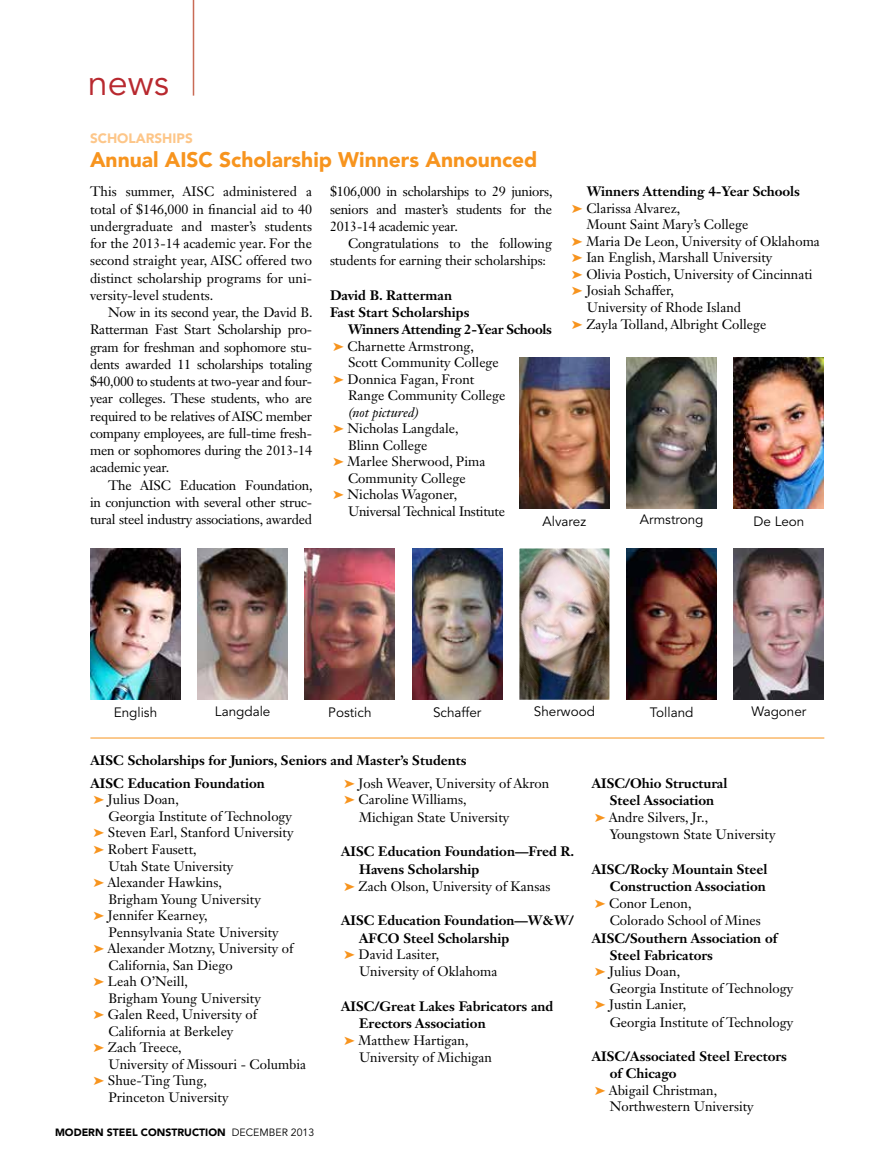
<style>
.page{position:relative;width:878px;height:1175px;background:#fff}
.page>*{position:absolute;margin:0;border:0;box-sizing:border-box;transform-origin:0 0}
.t1{font:36px "Avenir LT Std";color:#b8292f}
.t2{font:900 21px "Avenir LT Std";color:#f7941e}
.t3{font:13.5px/17.2px "Janson Text LT Std";color:#000;text-align:justify}
.t4{font:700 13.5px/16.5px "Janson Text LT Std";color:#000}
.t5{font:13.5px "Avenir LT Std";color:#000}
.t6{font:700 13.5px "Janson Text LT Std";letter-spacing:-.02em;color:#000}
.t7{font:13.5px "Janson Text LT Std";letter-spacing:-.02em;color:#000}
.t8{font:italic 13.5px "Janson Text LT Std";color:#000}
.t9{font:900 13.5px "Avenir LT Std";color:#fdc689}
.t10{font:900 10.5px "Avenir LT Std";color:#000}
.s1{color:#f7941e}
.s2{font-weight:400}
</style>
<div class="page">
<hr style="left:193px;top:0;width:1px;height:96px;background:#c96b56">
<img style="left:734px;top:548px;width:90px;height:151px">
<img style="left:519px;top:548px;width:90px;height:151px">
<img style="left:198px;top:548px;width:90px;height:151px">
<img style="left:90px;top:548px;width:90px;height:151px">
<img style="left:305px;top:548px;width:90px;height:151px">
<img style="left:626px;top:548px;width:90px;height:151px">
<img style="left:412px;top:548px;width:90px;height:151px">
<img style="left:626px;top:357px;width:90px;height:151px">
<img style="left:519px;top:357px;width:90px;height:151px">
<img style="left:734px;top:357px;width:90px;height:151px">
<hr style="left:90px;top:737px;width:734px;height:1px;background:#f7941e">
<h1 class="t1" style="left:88px;top:62px;width:83px">news</h1>
<p class="t9" style="left:90px;top:130px;width:104px">SCHOLARSHIPS</p>
<h2 class="t2" style="left:90px;top:147px;width:449px">Annual AISC Scholarship Winners Announced</h2>
<p class="t3" style="left:90px;top:183px;width:223px">This summer, AISC administered a total of $146,000 in financial aid to 40 undergraduate and master’s students for the 2013-14 academic year. For the second straight year, AISC offered two distinct scholarship programs for uni&shy;versity-level students.</p>
<p class="t3" style="left:90px;top:304px;width:224px;text-indent:18px">Now in its second year, the David B.<br>Ratterman Fast Start Scholarship pro&shy;gram for freshman and sophomore stu&shy;dents awarded 11 scholarships totaling $40,000 to students at two-year and four&shy;year colleges. These students, who are required to be relatives of AISC member company employees, are full-time fresh&shy;men or sophomores during the 2013-14 academic year.</p>
<p class="t3" style="left:90px;top:476px;width:224px;text-indent:18px">The AISC Education Foundation, in conjunction with several other struc&shy;tural steel industry associations, awarded</p>
<p class="t3" style="left:330px;top:183px;width:224px">$106,000 in scholarships to 29 juniors, seniors and master’s students for the 2013-14 academic year.</p>
<p class="t3" style="left:330px;top:235px;width:223px;text-indent:18px">Congratulations to the following students for earning their scholarships:</p>
<p class="t4" style="left:330px;top:287px;width:123px">David B. Ratterman</p>
<p class="t4" style="left:330px;top:304px;width:141px">Fast Start Scholarships</p>
<p class="t6" style="left:348px;top:321px;width:205px">Winners Attending 2-Year Schools</p>
<p class="t3" style="left:333px;top:337px;width:142px"><span class="s1">➤</span> Charnette Armstrong,</p>
<p class="t3" style="left:348px;top:354px;width:152px">Scott Community College</p>
<p class="t3" style="left:333px;top:370px;width:143px"><span class="s1">➤</span> Donnica Fagan, Front</p>
<p class="t3" style="left:348px;top:387px;width:159px">Range Community College</p>
<p class="t8" style="left:348px;top:404px;width:72px">(not pictured)</p>
<p class="t3" style="left:333px;top:420px;width:127px"><span class="s1">➤</span> Nicholas Langdale,</p>
<p class="t3" style="left:348px;top:436px;width:81px">Blinn College</p>
<p class="t3" style="left:333px;top:453px;width:154px"><span class="s1">➤</span> Marlee Sherwood, Pima</p>
<p class="t3" style="left:348px;top:469px;width:119px">Community College</p>
<p class="t3" style="left:333px;top:486px;width:126px"><span class="s1">➤</span> Nicholas Wagoner,</p>
<p class="t7" style="left:348px;top:502px;width:158px">Universal Technical Institute</p>
<p class="t4" style="left:587px;top:183px;width:215px">Winners Attending 4-Year Schools</p>
<p class="t3" style="left:572px;top:199px;width:110px"><span class="s1">➤</span> Clarissa Alvarez,</p>
<p class="t3" style="left:586px;top:216px;width:163px">Mount Saint Mary’s College</p>
<p class="t3" style="left:572px;top:232px;width:249px"><span class="s1">➤</span> Maria De Leon, University of Oklahoma</p>
<p class="t3" style="left:572px;top:249px;width:202px"><span class="s1">➤</span> Ian English, Marshall University</p>
<p class="t3" style="left:572px;top:265px;width:242px"><span class="s1">➤</span> Olivia Postich, University of Cincinnati</p>
<p class="t3" style="left:572px;top:282px;width:104px"><span class="s1">➤</span> Josiah Schaffer,</p>
<p class="t3" style="left:586px;top:298px;width:156px">University of Rhode Island</p>
<p class="t3" style="left:572px;top:316px;width:196px"><span class="s1">➤</span> Zayla Tolland, Albright College</p>
<p class="t5" style="left:542px;top:513px;width:45px">Alvarez</p>
<p class="t5" style="left:639px;top:512px;width:65px">Armstrong</p>
<p class="t5" style="left:753px;top:513px;width:53px">De Leon</p>
<p class="t5" style="left:114px;top:704px;width:45px">English</p>
<p class="t5" style="left:215px;top:703px;width:57px">Langdale</p>
<p class="t5" style="left:328px;top:704px;width:45px">Postich</p>
<p class="t5" style="left:433px;top:704px;width:50px">Schaffer</p>
<p class="t5" style="left:534px;top:703px;width:63px">Sherwood</p>
<p class="t5" style="left:650px;top:704px;width:45px">Tolland</p>
<p class="t5" style="left:751px;top:703px;width:56px">Wagoner</p>
<p class="t4" style="left:90px;top:752px;width:377px">AISC Scholarships for Juniors, Seniors and Master’s Students</p>
<p class="t4" style="left:90px;top:775px;width:176px">AISC Education Foundation <span class="s1">➤</span> <span class="s2">Julius Doan,</span></p>
<p class="t3" style="left:108px;top:807px;width:185px">Georgia Institute of Technology</p>
<p class="t3" style="left:93px;top:824px;width:201px"><span class="s1">➤</span> Steven Earl, Stanford University</p>
<p class="t3" style="left:93px;top:840px;width:105px"><span class="s1">➤</span> Robert Fausett,</p>
<p class="t3" style="left:108px;top:857px;width:126px">Utah State University</p>
<p class="t3" style="left:93px;top:873px;width:130px"><span class="s1">➤</span> Alexander Hawkins,</p>
<p class="t3" style="left:108px;top:890px;width:154px">Brigham Young University</p>
<p class="t3" style="left:93px;top:906px;width:116px"><span class="s1">➤</span> Jennifer Kearney,</p>
<p class="t3" style="left:108px;top:923px;width:172px">Pennsylvania State University</p>
<p class="t3" style="left:93px;top:939px;width:201px"><span class="s1">➤</span> Alexander Motzny, University of</p>
<p class="t3" style="left:108px;top:956px;width:126px">California, San Diego</p>
<p class="t3" style="left:93px;top:972px;width:96px"><span class="s1">➤</span> Leah O’Neill,</p>
<p class="t3" style="left:108px;top:989px;width:154px">Brigham Young University</p>
<p class="t3" style="left:93px;top:1005px;width:165px"><span class="s1">➤</span> Galen Reed, University of</p>
<p class="t3" style="left:108px;top:1022px;width:126px">California at Berkeley</p>
<p class="t3" style="left:93px;top:1038px;width:90px"><span class="s1">➤</span> Zach Treece,</p>
<p class="t3" style="left:108px;top:1055px;width:199px">University of Missouri - Columbia</p>
<p class="t3" style="left:93px;top:1071px;width:115px"><span class="s1">➤</span> Shue-Ting Tung,</p>
<p class="t3" style="left:108px;top:1088px;width:122px">Princeton University</p>
<p class="t10" style="left:55px;top:1125px;width:261px">MODERN STEEL CONSTRUCTION <span class="s2">december 2013</span></p>
<p class="t3" style="left:344px;top:774px;width:207px"><span class="s1">➤</span> Josh Weaver, University of Akron</p>
<p class="t3" style="left:344px;top:791px;width:124px"><span class="s1">➤</span> Caroline Williams,</p>
<p class="t3" style="left:359px;top:808px;width:152px">Michigan State University</p>
<p class="t4" style="left:341px;top:843px;width:234px">AISC Education Foundation—Fred R.</p>
<p class="t4" style="left:359px;top:860px;width:122px">Havens Scholarship</p>
<p class="t3" style="left:344px;top:877px;width:208px"><span class="s1">➤</span> Zach Olson, University of Kansas</p>
<p class="t4" style="left:341px;top:912px;width:234px">AISC Education Foundation—W&amp;W/</p>
<p class="t4" style="left:359px;top:929px;width:152px">AFCO Steel Scholarship</p>
<p class="t3" style="left:344px;top:945px;width:97px"><span class="s1">➤</span> David Lasiter,</p>
<p class="t3" style="left:359px;top:962px;width:140px">University of Oklahoma</p>
<p class="t4" style="left:341px;top:997px;width:214px">AISC/Great Lakes Fabricators and</p>
<p class="t4" style="left:359px;top:1015px;width:128px">Erectors Association</p>
<p class="t3" style="left:344px;top:1031px;width:126px"><span class="s1">➤</span> Matthew Hartigan,</p>
<p class="t3" style="left:359px;top:1048px;width:135px">University of Michigan</p>
<p class="t4" style="left:591px;top:775px;width:137px">AISC/Ohio Structural</p>
<p class="t4" style="left:609px;top:792px;width:106px">Steel Association</p>
<p class="t3" style="left:594px;top:808px;width:115px"><span class="s1">➤</span> Andre Silvers, Jr.,</p>
<p class="t3" style="left:609px;top:825px;width:167px">Youngstown State University</p>
<p class="t4" style="left:591px;top:860px;width:177px">AISC/Rocky Mountain Steel</p>
<p class="t4" style="left:609px;top:877px;width:157px">Construction Association</p>
<p class="t3" style="left:594px;top:894px;width:98px"><span class="s1">➤</span> Conor Lenon,</p>
<p class="t3" style="left:609px;top:911px;width:152px">Colorado School of Mines</p>
<p class="t4" style="left:591px;top:929px;width:187px">AISC/Southern Association of</p>
<p class="t4" style="left:609px;top:946px;width:105px">Steel Fabricators</p>
<p class="t3" style="left:594px;top:962px;width:87px"><span class="s1">➤</span> Julius Doan,</p>
<p class="t3" style="left:609px;top:979px;width:185px">Georgia Institute of Technology</p>
<p class="t3" style="left:594px;top:995px;width:93px"><span class="s1">➤</span> Justin Lanier,</p>
<p class="t3" style="left:609px;top:1013px;width:185px">Georgia Institute of Technology</p>
<p class="t4" style="left:591px;top:1048px;width:197px">AISC/Associated Steel Erectors</p>
<p class="t4" style="left:609px;top:1065px;width:68px">of Chicago</p>
<p class="t3" style="left:594px;top:1081px;width:124px"><span class="s1">➤</span> Abigail Christman,</p>
<p class="t3" style="left:609px;top:1097px;width:145px">Northwestern University</p>
</div>
